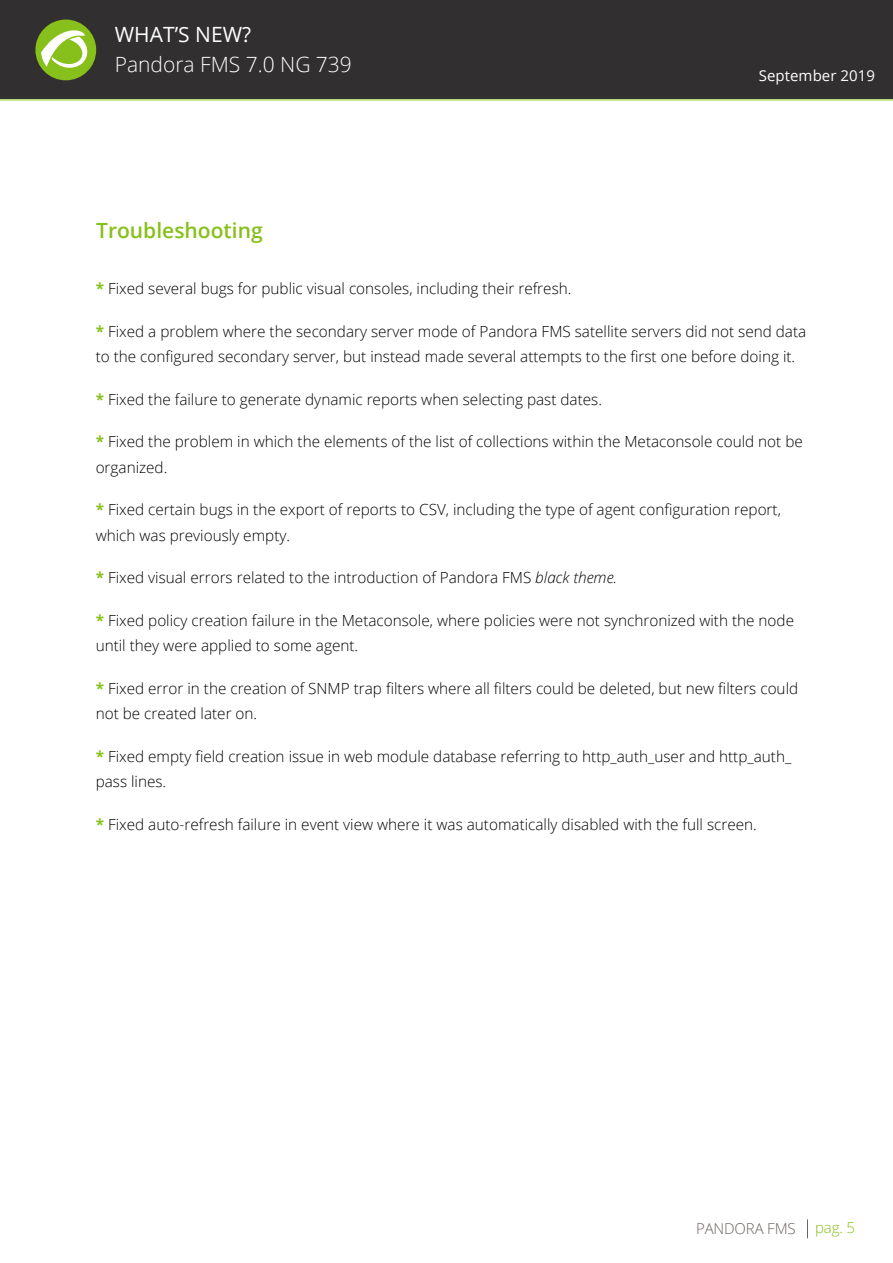
<style>
.page{position:relative;width:893px;height:1263px;background:#fff}
.page>*{position:absolute;margin:0;border:0;box-sizing:border-box;transform-origin:0 0}
.t1{font:300 21px "Open Sans";color:#fff}
.t2{font:600 21px "Open Sans";color:#87c01a}
.t3{font:21px "Open Sans";color:#fff}
.t4{font:300 15.3px/25.5px "Open Sans";color:#000}
.t5{font:15px "Open Sans";letter-spacing:.005em;color:#fff}
.t6{font:300 15px "Open Sans";letter-spacing:-.01em;color:#6b6360}
.t7{font:300 15px "Open Sans";color:#87c01a}
.s1{font-weight:700;color:#87c01a}
.s2{font-style:italic}
</style>
<div class="page">
<div style="left:0;top:0;width:893px;height:99px;background:#312f30"></div>
<svg style="left:807px;top:1219px;width:1px;height:19px"></svg>
<div style="left:35px;top:20px;width:61px;height:60px;background:#87c01a;border-radius:50%"></div>
<svg style="left:41px;top:30px;width:47px;height:38px"></svg>
<hr style="left:0;top:100px;width:893px;height:1px;background:#87c01a">
<h1 class="t3" style="left:115px;top:20px;width:138px">WHAT’S NEW?</h1>
<h1 class="t1" style="left:115px;top:50px;width:239px">Pandora FMS 7.0 NG 739</h1>
<p class="t5" style="left:759px;top:65px;width:118px">September 2019</p>
<p class="t2" style="left:96px;top:216px;width:168px">Troubleshooting</p>
<p class="t4" style="left:96px;top:275px;width:477px"><span class="s1">*</span> Fixed several bugs for public visual consoles, including their refresh.</p>
<p class="t4" style="left:96px;top:318px;width:712px"><span class="s1">*</span> Fixed a problem where the secondary server mode of Pandora FMS satellite servers did not send data to the configured secondary server, but instead made several attempts to the first one before doing it.</p>
<p class="t4" style="left:96px;top:386px;width:508px"><span class="s1">*</span> Fixed the failure to generate dynamic reports when selecting past dates.</p>
<p class="t4" style="left:96px;top:428px;width:709px"><span class="s1">*</span> Fixed the problem in which the elements of the list of collections within the Metaconsole could not be organized.</p>
<p class="t4" style="left:96px;top:496px;width:687px"><span class="s1">*</span> Fixed certain bugs in the export of reports to CSV, including the type of agent configuration report, which was previously empty.</p>
<p class="t4" style="left:96px;top:564px;width:523px"><span class="s1">*</span> Fixed visual errors related to the introduction of Pandora FMS <span class="s2">black theme.</span></p>
<p class="t4" style="left:96px;top:607px;width:700px"><span class="s1">*</span> Fixed policy creation failure in the Metaconsole, where policies were not synchronized with the node until they were applied to some agent.</p>
<p class="t4" style="left:96px;top:675px;width:704px"><span class="s1">*</span> Fixed error in the creation of SNMP trap filters where all filters could be deleted, but new filters could not be created later on.</p>
<p class="t4" style="left:96px;top:743px;width:697px"><span class="s1">*</span> Fixed empty field creation issue in web module database referring to http_auth_user and http_auth_ pass lines.</p>
<p class="t4" style="left:96px;top:811px;width:663px"><span class="s1">*</span> Fixed auto-refresh failure in event view where it was automatically disabled with the full screen.</p>
<p class="t6" style="left:696px;top:1218px;width:101px">PANDORA FMS</p>
<p class="t7" style="left:815px;top:1217px;width:42px">pag. 5</p>
</div>
